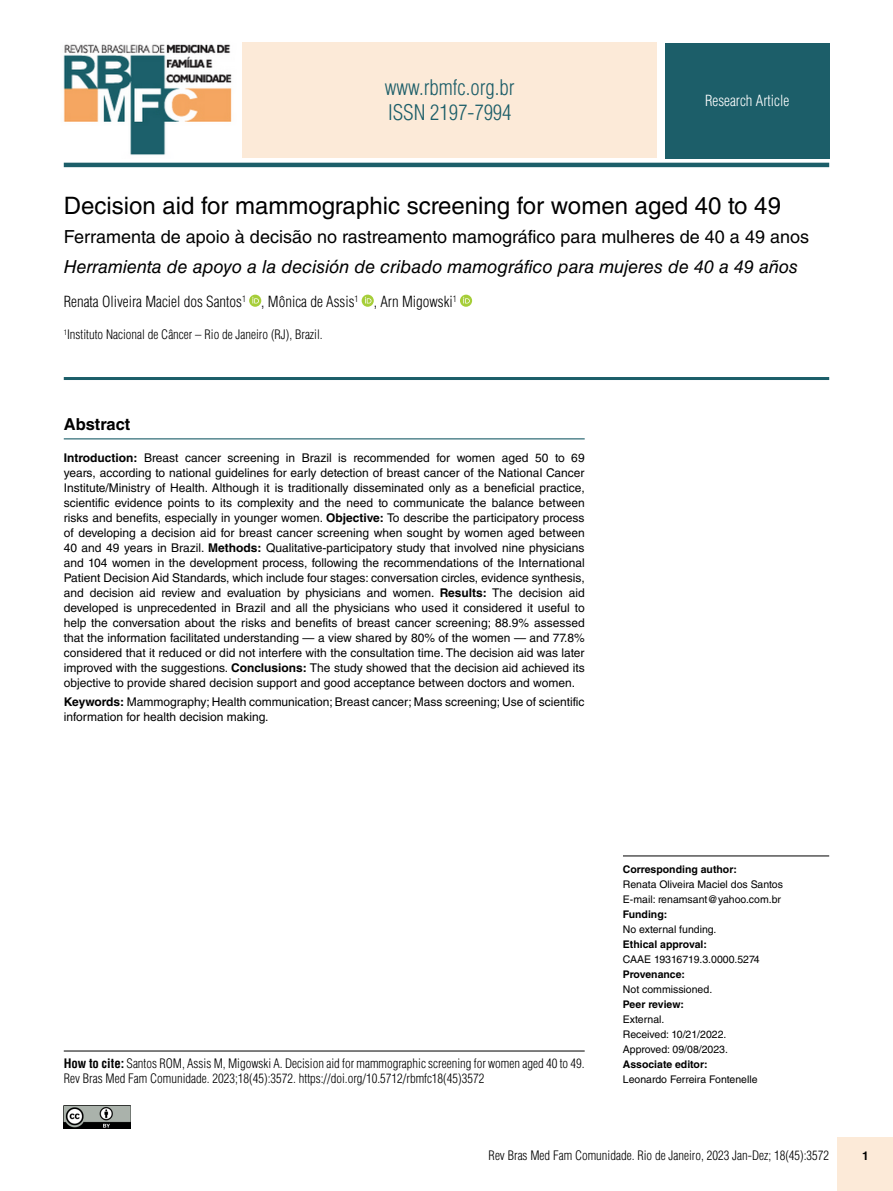
<style>
.page{position:relative;width:893px;height:1191px;background:#fff}
.page>*{position:absolute;margin:0;border:0;box-sizing:border-box;transform-origin:0 0}
.t1{font:24px "Helvetica LT Std";color:#000}
.t2{font:300 condensed 21px/25.2px "Helvetica LT Std";color:#1c5e69}
.t3{font:18px "Helvetica LT Std";color:#000}
.t4{font:italic 18px "Helvetica LT Std";color:#000}
.t5{font:700 16.5px "Helvetica LT Std";color:#000}
.t6{font:300 condensed 15px "Helvetica LT Std";color:#000}
.t7{font:300 condensed 15px "Helvetica LT Std";color:#fff}
.t8{font:300 condensed 12.75px/15px "Helvetica LT Std";color:#000}
.t9{font:12px/15px "Helvetica LT Std";color:#000;text-align:justify}
.t10{font:700 12px "Helvetica LT Std";color:#000}
.t11{font:10.5px/15px "Helvetica LT Std";color:#000}
.t12{font:700 10.5px "Helvetica LT Std";color:#000}
.s1{font-weight:700}
</style>
<div class="page">
<div style="left:838px;top:1137px;width:55px;height:54px;background:#fcead8"></div>
<img style="left:64px;top:1105px;width:67px;height:23px">
<hr style="left:623px;top:855px;width:206px;height:1px;background:#000">
<hr style="left:64px;top:438px;width:521px;height:1px;background:#1c5e69">
<img style="left:63px;top:44px;width:169px;height:111px">
<div style="left:242px;top:42px;width:415px;height:116px;background:#fcead8"></div>
<div style="left:665px;top:43px;width:164px;height:116px;background:#1c5e69"></div>
<hr style="left:64px;top:163px;width:765px;height:4px;background:#1c5e69">
<svg style="left:249px;top:295px;width:12px;height:12px"></svg>
<svg style="left:252px;top:297px;width:7px;height:6px"></svg>
<svg style="left:362px;top:295px;width:12px;height:12px"></svg>
<svg style="left:365px;top:297px;width:6px;height:6px"></svg>
<svg style="left:460px;top:295px;width:12px;height:12px"></svg>
<svg style="left:463px;top:297px;width:7px;height:6px"></svg>
<hr style="left:64px;top:1050px;width:521px;height:1px;background:#000">
<hr style="left:64px;top:377px;width:765px;height:3px;background:#1c5e69">
<h2 class="t2" style="left:385px;top:75px;width:131px">www.rbmfc.org.br<br>ISSN 2197-7994</h2>
<p class="t7" style="left:705px;top:92px;width:86px">Research Article</p>
<h1 class="t1" style="left:64px;top:192px;width:719px">Decision aid for mammographic screening for women aged 40 to 49</h1>
<h3 class="t3" style="left:64px;top:227px;width:747px">Ferramenta de apoio à decisão no rastreamento mamográfico para mulheres de 40 a 49 anos</h3>
<h3 class="t4" style="left:64px;top:256px;width:736px">Herramienta de apoyo a la decisión de cribado mamográfico para mujeres de 40 a 49 años</h3>
<p class="t6" style="left:64px;top:292px;width:394px">Renata Oliveira Maciel dos Santos<sup>1</sup> , Mônica de Assis<sup>1</sup> , Arn Migowski<sup>1</sup></p>
<p class="t8" style="left:64px;top:327px;width:260px"><sup>1</sup>Instituto Nacional de Câncer – Rio de Janeiro (RJ), Brazil.</p>
<h3 class="t5" style="left:64px;top:414px;width:68px">Abstract</h3>
<p class="t9" style="left:64px;top:450px;width:522px"><span class="s1">Introduction:</span> Breast cancer screening in Brazil is recommended for women aged 50 to 69 years, according to national guidelines for early detection of breast cancer of the National Cancer Institute/Ministry of Health. Although it is traditionally disseminated only as a beneficial practice, scientific evidence points to its complexity and the need to communicate the balance between risks and benefits, especially in younger women. <span class="s1">Objective:</span> To describe the participatory process of developing a decision aid for breast cancer screening when sought by women aged between 40 and 49 years in Brazil. <span class="s1">Methods:</span> Qualitative-participatory study that involved nine physicians and 104 women in the development process, following the recommendations of the International Patient Decision Aid Standards, which include four stages: conversation circles, evidence synthesis, and decision aid review and evaluation by physicians and women. <span class="s1">Results:</span> The decision aid developed is unprecedented in Brazil and all the physicians who used it considered it useful to help the conversation about the risks and benefits of breast cancer screening; 88.9% assessed that the information facilitated understanding — a view shared by 80% of the women — and 77.8% considered that it reduced or did not interfere with the consultation time. The decision aid was later improved with the suggestions. <span class="s1">Conclusions:</span> The study showed that the decision aid achieved its objective to provide shared decision support and good acceptance between doctors and women.</p>
<p class="t9" style="left:64px;top:694px;width:522px"><span class="s1">Keywords:</span> Mammography; Health communication; Breast cancer; Mass screening; Use of scientific information for health decision making.</p>
<p class="t8" style="left:64px;top:1056px;width:522px"><span class="s1">How to cite:</span> Santos ROM, Assis M, Migowski A. Decision aid for mammographic screening for women aged 40 to 49.<br>Rev Bras Med Fam Comunidade. 2023;18(45):3572. https://doi.org/10.5712/rbmfc18(45)3572</p>
<p class="t12" style="left:623px;top:863px;width:115px">Corresponding author:</p>
<p class="t11" style="left:623px;top:877px;width:162px">Renata Oliveira Maciel dos Santos<br>E-mail: renamsant@yahoo.com.br</p>
<p class="t12" style="left:623px;top:908px;width:46px">Funding:</p>
<p class="t11" style="left:623px;top:922px;width:95px">No external funding.</p>
<p class="t12" style="left:623px;top:938px;width:85px">Ethical approval:</p>
<p class="t11" style="left:623px;top:952px;width:138px">CAAE 19316719.3.0000.5274</p>
<p class="t12" style="left:623px;top:968px;width:64px">Provenance:</p>
<p class="t11" style="left:623px;top:982px;width:91px">Not commissioned.</p>
<p class="t12" style="left:623px;top:998px;width:63px">Peer review:</p>
<p class="t11" style="left:623px;top:1012px;width:107px">External.<br>Received: 10/21/2022.<br>Approved: 09/08/2023.</p>
<p class="t12" style="left:623px;top:1058px;width:86px">Associate editor:</p>
<p class="t11" style="left:623px;top:1072px;width:136px">Leonardo Ferreira Fontenelle</p>
<p class="t8" style="left:489px;top:1147px;width:342px">Rev Bras Med Fam Comunidade. Rio de Janeiro, 2023 Jan-Dez; 18(45):3572</p>
<p class="t10" style="left:862px;top:1148px;width:8px">1</p>
</div>
